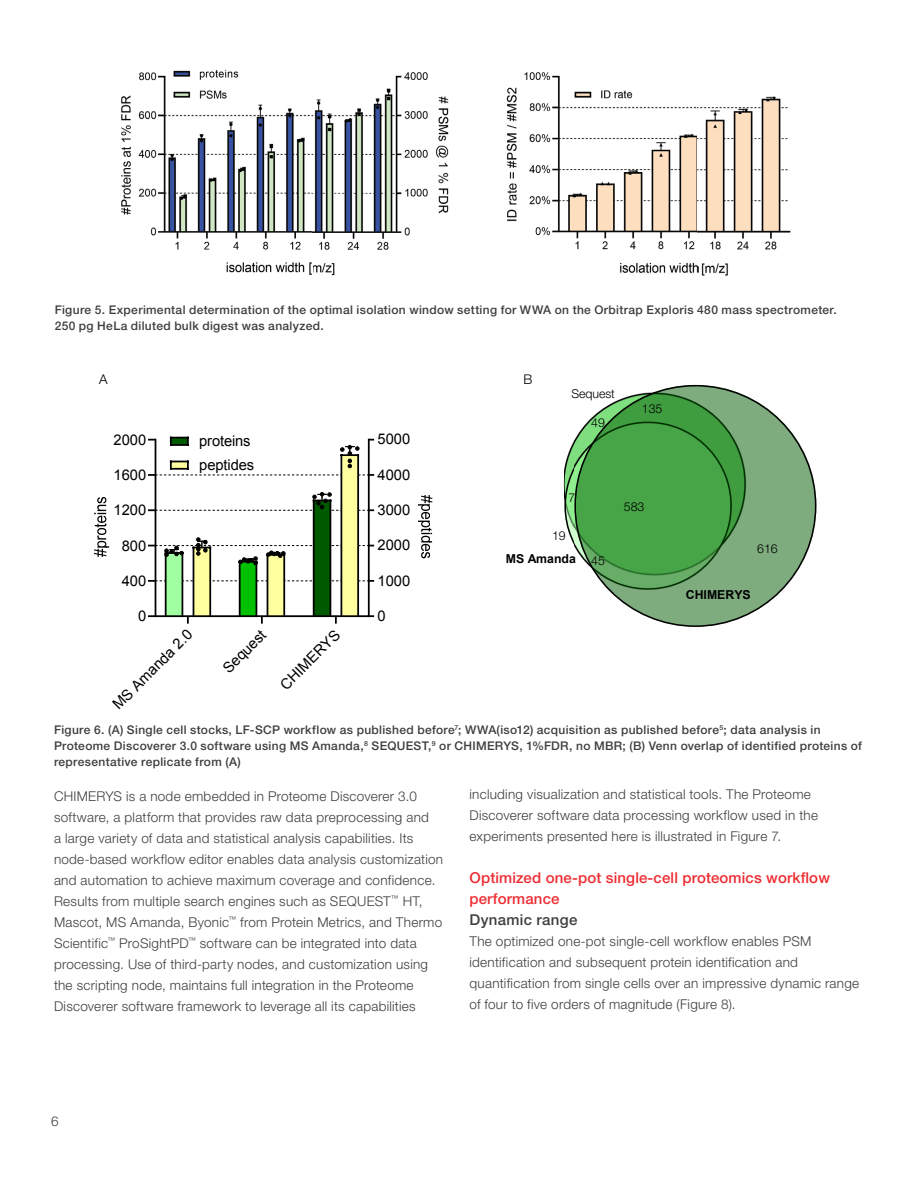
<style>
.page{position:relative;width:918px;height:1188px;background:#fff}
.page>*{position:absolute;margin:0;border:0;box-sizing:border-box;transform-origin:0 0}
.t1{font:500 15px/21px "Helvetica Neue LTW1 G";letter-spacing:.01em;color:#ee2d33}
.t2{font:500 15px "Helvetica Neue LTW1 G";letter-spacing:.02em;color:#3e3e3f}
.t3{font:14.7px "Arial";color:#000}
.t4{font:300 13.5px/21px "Helvetica Neue LTW1 G";letter-spacing:.02em;color:#3e3e3f}
.t5{font:300 13.35px "Helvetica Neue LTW1 G";color:#000}
.t6{font:300 12.3px "Helvetica Neue LTW1 G";letter-spacing:-.005em;color:#000}
.t7{font:700 12.3px "Arial";color:#000}
.t8{font:500 12px/15.8px "Helvetica Neue LTW1 G";letter-spacing:.025em;color:#3e3e3f}
</style>
<div class="page">
<img style="left:95px;top:498px;width:14px;height:59px">
<img style="left:418px;top:496px;width:15px;height:63px">
<svg style="left:148px;top:436px;width:226px;height:188px"></svg>
<img style="left:565px;top:439px;width:10px;height:109px">
<img style="left:575px;top:385px;width:241px;height:242px">
<img style="left:121px;top:69px;width:328px;height:207px">
<img style="left:506px;top:72px;width:285px;height:204px">
<p class="t8" style="left:55px;top:302px;width:784px">Figure 5. Experimental determination of the optimal isolation window setting for WWA on the Orbitrap Exploris 480 mass spectrometer.<br>250 pg HeLa diluted bulk digest was analyzed.</p>
<p class="t5" style="left:99px;top:371px;width:10px">A</p>
<p class="t5" style="left:523px;top:371px;width:10px">B</p>
<p class="t3" style="left:113px;top:430px;width:34px">2000</p>
<p class="t3" style="left:199px;top:432px;width:53px">proteins</p>
<p class="t3" style="left:378px;top:430px;width:34px">5000</p>
<p class="t3" style="left:113px;top:465px;width:34px">1600</p>
<p class="t3" style="left:199px;top:455px;width:56px">peptides</p>
<p class="t3" style="left:378px;top:465px;width:34px">4000</p>
<p class="t3" style="left:114px;top:500px;width:34px">1200</p>
<p class="t3" style="left:378px;top:500px;width:34px">3000</p>
<p class="t3" style="left:122px;top:536px;width:26px">800</p>
<p class="t3" style="left:378px;top:536px;width:34px">2000</p>
<p class="t6" style="left:571px;top:386px;width:45px">Sequest</p>
<p class="t6" style="left:591px;top:415px;width:15px">49</p>
<p class="t6" style="left:569px;top:490px;width:8px">7</p>
<p class="t6" style="left:552px;top:528px;width:15px">19</p>
<p class="t3" style="left:122px;top:571px;width:26px">400</p>
<p class="t3" style="left:138px;top:606px;width:10px">0</p>
<p class="t3" style="left:108px;top:700px;width:107px;rotate:-45deg">MS Amanda 2.0</p>
<p class="t3" style="left:219px;top:664px;width:55px;rotate:-45deg">Sequest</p>
<p class="t3" style="left:276px;top:680px;width:79px;rotate:-45deg">CHIMERYS</p>
<p class="t3" style="left:378px;top:571px;width:34px">1000</p>
<p class="t3" style="left:378px;top:606px;width:10px">0</p>
<p class="t7" style="left:506px;top:551px;width:71px">MS Amanda</p>
<p class="t6" style="left:591px;top:553px;width:15px">45</p>
<p class="t6" style="left:642px;top:401px;width:22px">135</p>
<p class="t6" style="left:624px;top:499px;width:22px">583</p>
<p class="t6" style="left:757px;top:541px;width:22px">616</p>
<p class="t7" style="left:686px;top:587px;width:66px">CHIMERYS</p>
<p class="t8" style="left:54px;top:722px;width:809px">Figure 6. (A) Single cell stocks, LF-SCP workflow as published before<sup>7</sup>; WWA(iso12) acquisition as published before<sup>5</sup>; data analysis in<br>Proteome Discoverer 3.0 software using MS Amanda,<sup>8</sup> SEQUEST,<sup>9</sup> or CHIMERYS, 1%FDR, no MBR; (B) Venn overlap of identified proteins of representative replicate from (A)</p>
<p class="t4" style="left:54px;top:786px;width:391px">CHIMERYS is a node embedded in Proteome Discoverer 3.0 software, a platform that provides raw data preprocessing and<br>a large variety of data and statistical analysis capabilities. Its node-based workflow editor enables data analysis customization and automation to achieve maximum coverage and confidence.<br>Results from multiple search engines such as SEQUEST<sup>™</sup> HT, Mascot, MS Amanda, Byonic<sup>™</sup> from Protein Metrics, and Thermo Scientific<sup>™</sup> ProSightPD<sup>™</sup> software can be integrated into data processing. Use of third-party nodes, and customization using the scripting node, maintains full integration in the Proteome Discoverer software framework to leverage all its capabilities</p>
<p class="t4" style="left:470px;top:783px;width:350px">including visualization and statistical tools. The Proteome<br>Discoverer software data processing workflow used in the experiments presented here is illustrated in Figure 7.</p>
<p class="t1" style="left:470px;top:867px;width:362px">Optimized one-pot single-cell proteomics workflow performance</p>
<p class="t2" style="left:470px;top:910px;width:109px">Dynamic range</p>
<p class="t4" style="left:470px;top:930px;width:391px">The optimized one-pot single-cell workflow enables PSM identification and subsequent protein identification and quantification from single cells over an impressive dynamic range of four to five orders of magnitude (Figure 8).</p>
<p class="t4" style="left:51px;top:1110px;width:9px">6</p>
</div>
